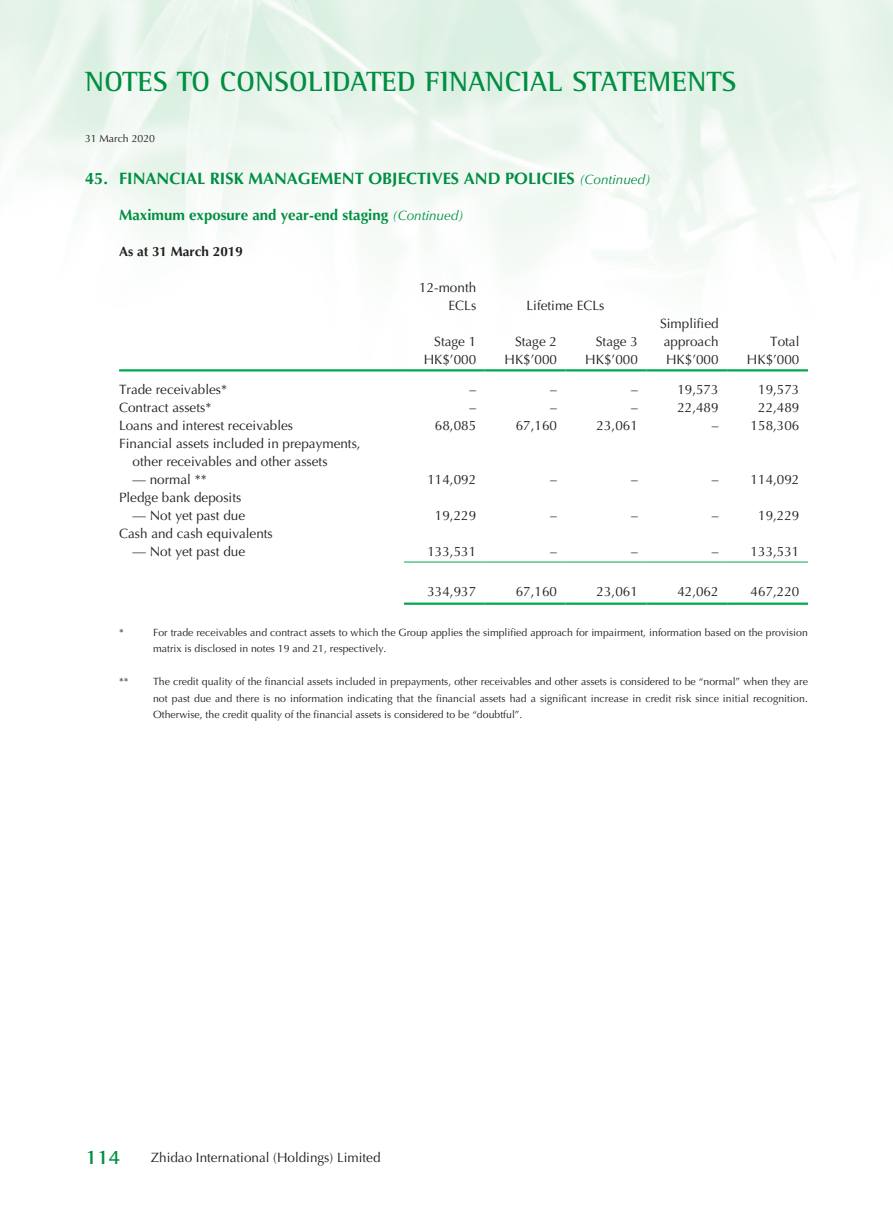
<style>
.page{position:relative;width:893px;height:1212px;background:#fff}
.page>*{position:absolute;margin:0;border:0;box-sizing:border-box;transform-origin:0 0}
.t1{font:700 28.5px "Rotis Semi Serif Std";letter-spacing:.01em;color:#008e42}
.t2{font:700 21px "Rotis Semi Serif Std";color:#008e42}
._01_H1{font:700 16.5px "Optima LT Std";color:#008e42}
._02_H2{font:700 15px "Optima LT Std";color:#008e42}
._50_Table_txt{font:13.5px "Optima LT Std";color:#231f20}
._00_txt{font:700 13.5px "Optima LT Std";color:#231f20}
._06_Notes{font:10.5px/16.5px "Optima LT Std";color:#231f20}
.s1{font-weight:400;font-style:italic;font-size:13.5px}
</style>
<div class="page">
<hr style="left:119px;top:369px;width:285px;height:2px;background:#00a94e">
<hr style="left:404px;top:369px;width:81px;height:2px;background:#00a94e">
<hr style="left:485px;top:369px;width:81px;height:2px;background:#00a94e">
<hr style="left:566px;top:369px;width:80px;height:2px;background:#00a94e">
<hr style="left:646px;top:369px;width:81px;height:2px;background:#00a94e">
<hr style="left:727px;top:369px;width:81px;height:2px;background:#00a94e">
<hr style="left:404px;top:562px;width:81px;height:1px;background:#00a94e">
<hr style="left:485px;top:562px;width:81px;height:1px;background:#00a94e">
<hr style="left:566px;top:562px;width:80px;height:1px;background:#00a94e">
<hr style="left:646px;top:562px;width:81px;height:1px;background:#00a94e">
<hr style="left:727px;top:562px;width:81px;height:1px;background:#00a94e">
<hr style="left:404px;top:602px;width:81px;height:3px;background:#00a94e">
<hr style="left:485px;top:602px;width:81px;height:3px;background:#00a94e">
<hr style="left:566px;top:602px;width:80px;height:3px;background:#00a94e">
<hr style="left:646px;top:602px;width:81px;height:3px;background:#00a94e">
<hr style="left:727px;top:602px;width:81px;height:3px;background:#00a94e">
<h1 class="t1" style="left:85px;top:64px;width:653px">NOTES TO CONSOLIDATED FINANCIAL STATEMENTS</h1>
<p class="_06_Notes" style="left:85px;top:130px;width:72px">31 March 2020</p>
<p class="_01_H1" style="left:85px;top:169px;width:567px">45. FINANCIAL RISK MANAGEMENT OBJECTIVES AND POLICIES <span class="s1">(Continued)</span></p>
<p class="_02_H2" style="left:119px;top:206px;width:346px">Maximum exposure and year-end staging <span class="s1">(Continued)</span></p>
<p class="_00_txt" style="left:119px;top:243px;width:125px">As at 31 March 2019</p>
<p class="_50_Table_txt" style="left:419px;top:279px;width:59px">12-month</p>
<p class="_50_Table_txt" style="left:448px;top:297px;width:29px">ECLs</p>
<p class="_50_Table_txt" style="left:527px;top:297px;width:80px">Lifetime ECLs</p>
<p class="_50_Table_txt" style="left:434px;top:333px;width:44px">Stage 1</p>
<p class="_50_Table_txt" style="left:515px;top:333px;width:44px">Stage 2</p>
<p class="_50_Table_txt" style="left:596px;top:333px;width:44px">Stage 3</p>
<p class="_50_Table_txt" style="left:660px;top:315px;width:60px">Simplified</p>
<p class="_50_Table_txt" style="left:664px;top:333px;width:56px">approach</p>
<p class="_50_Table_txt" style="left:770px;top:333px;width:31px">Total</p>
<p class="_50_Table_txt" style="left:424px;top:351px;width:54px">HK$’000</p>
<p class="_50_Table_txt" style="left:504px;top:351px;width:54px">HK$’000</p>
<p class="_50_Table_txt" style="left:585px;top:351px;width:54px">HK$’000</p>
<p class="_50_Table_txt" style="left:666px;top:351px;width:54px">HK$’000</p>
<p class="_50_Table_txt" style="left:747px;top:351px;width:54px">HK$’000</p>
<p class="_50_Table_txt" style="left:119px;top:381px;width:110px">Trade receivables*</p>
<p class="_50_Table_txt" style="left:469px;top:381px;width:8px">–</p>
<p class="_50_Table_txt" style="left:550px;top:381px;width:8px">–</p>
<p class="_50_Table_txt" style="left:631px;top:381px;width:8px">–</p>
<p class="_50_Table_txt" style="left:677px;top:381px;width:43px">19,573</p>
<p class="_50_Table_txt" style="left:758px;top:381px;width:43px">19,573</p>
<p class="_50_Table_txt" style="left:119px;top:399px;width:94px">Contract assets*</p>
<p class="_50_Table_txt" style="left:469px;top:399px;width:8px">–</p>
<p class="_50_Table_txt" style="left:550px;top:399px;width:8px">–</p>
<p class="_50_Table_txt" style="left:631px;top:399px;width:8px">–</p>
<p class="_50_Table_txt" style="left:677px;top:399px;width:43px">22,489</p>
<p class="_50_Table_txt" style="left:758px;top:399px;width:43px">22,489</p>
<p class="_50_Table_txt" style="left:119px;top:417px;width:176px">Loans and interest receivables</p>
<p class="_50_Table_txt" style="left:435px;top:417px;width:43px">68,085</p>
<p class="_50_Table_txt" style="left:516px;top:417px;width:43px">67,160</p>
<p class="_50_Table_txt" style="left:597px;top:417px;width:43px">23,061</p>
<p class="_50_Table_txt" style="left:712px;top:417px;width:8px">–</p>
<p class="_50_Table_txt" style="left:751px;top:417px;width:50px">158,306</p>
<p class="_50_Table_txt" style="left:119px;top:435px;width:243px">Financial assets included in prepayments,</p>
<p class="_50_Table_txt" style="left:133px;top:453px;width:197px">other receivables and other assets</p>
<p class="_50_Table_txt" style="left:133px;top:471px;width:76px">— normal **</p>
<p class="_50_Table_txt" style="left:427px;top:471px;width:50px">114,092</p>
<p class="_50_Table_txt" style="left:550px;top:471px;width:8px">–</p>
<p class="_50_Table_txt" style="left:631px;top:471px;width:8px">–</p>
<p class="_50_Table_txt" style="left:712px;top:471px;width:8px">–</p>
<p class="_50_Table_txt" style="left:751px;top:471px;width:50px">114,092</p>
<p class="_50_Table_txt" style="left:119px;top:489px;width:124px">Pledge bank deposits</p>
<p class="_50_Table_txt" style="left:133px;top:507px;width:114px">— Not yet past due</p>
<p class="_50_Table_txt" style="left:435px;top:507px;width:43px">19,229</p>
<p class="_50_Table_txt" style="left:550px;top:507px;width:8px">–</p>
<p class="_50_Table_txt" style="left:631px;top:507px;width:8px">–</p>
<p class="_50_Table_txt" style="left:712px;top:507px;width:8px">–</p>
<p class="_50_Table_txt" style="left:758px;top:507px;width:43px">19,229</p>
<p class="_50_Table_txt" style="left:119px;top:525px;width:155px">Cash and cash equivalents</p>
<p class="_50_Table_txt" style="left:133px;top:543px;width:114px">— Not yet past due</p>
<p class="_50_Table_txt" style="left:427px;top:543px;width:50px">133,531</p>
<p class="_50_Table_txt" style="left:550px;top:543px;width:8px">–</p>
<p class="_50_Table_txt" style="left:631px;top:543px;width:8px">–</p>
<p class="_50_Table_txt" style="left:712px;top:543px;width:8px">–</p>
<p class="_50_Table_txt" style="left:751px;top:543px;width:50px">133,531</p>
<p class="_50_Table_txt" style="left:427px;top:584px;width:50px">334,937</p>
<p class="_50_Table_txt" style="left:516px;top:584px;width:43px">67,160</p>
<p class="_50_Table_txt" style="left:597px;top:584px;width:43px">23,061</p>
<p class="_50_Table_txt" style="left:677px;top:584px;width:43px">42,062</p>
<p class="_50_Table_txt" style="left:751px;top:584px;width:50px">467,220</p>
<p class="_06_Notes" style="left:119px;top:624px;width:6px">*</p>
<p class="_06_Notes" style="left:153px;top:624px;width:656px">For trade receivables and contract assets to which the Group applies the simplified approach for impairment, information based on the provision matrix is disclosed in notes 19 and 21, respectively.</p>
<p class="_06_Notes" style="left:119px;top:674px;width:11px">**</p>
<p class="_06_Notes" style="left:153px;top:674px;width:656px;text-align:justify">The credit quality of the financial assets included in prepayments, other receivables and other assets is considered to be “normal” when they are not past due and there is no information indicating that the financial assets had a significant increase in credit risk since initial recognition.<br>Otherwise, the credit quality of the financial assets is considered to be “doubtful”.</p>
<h2 class="t2" style="left:85px;top:1144px;width:37px">114</h2>
<p class="_50_Table_txt" style="left:151px;top:1150px;width:231px">Zhidao International (Holdings) Limited</p>
</div>
